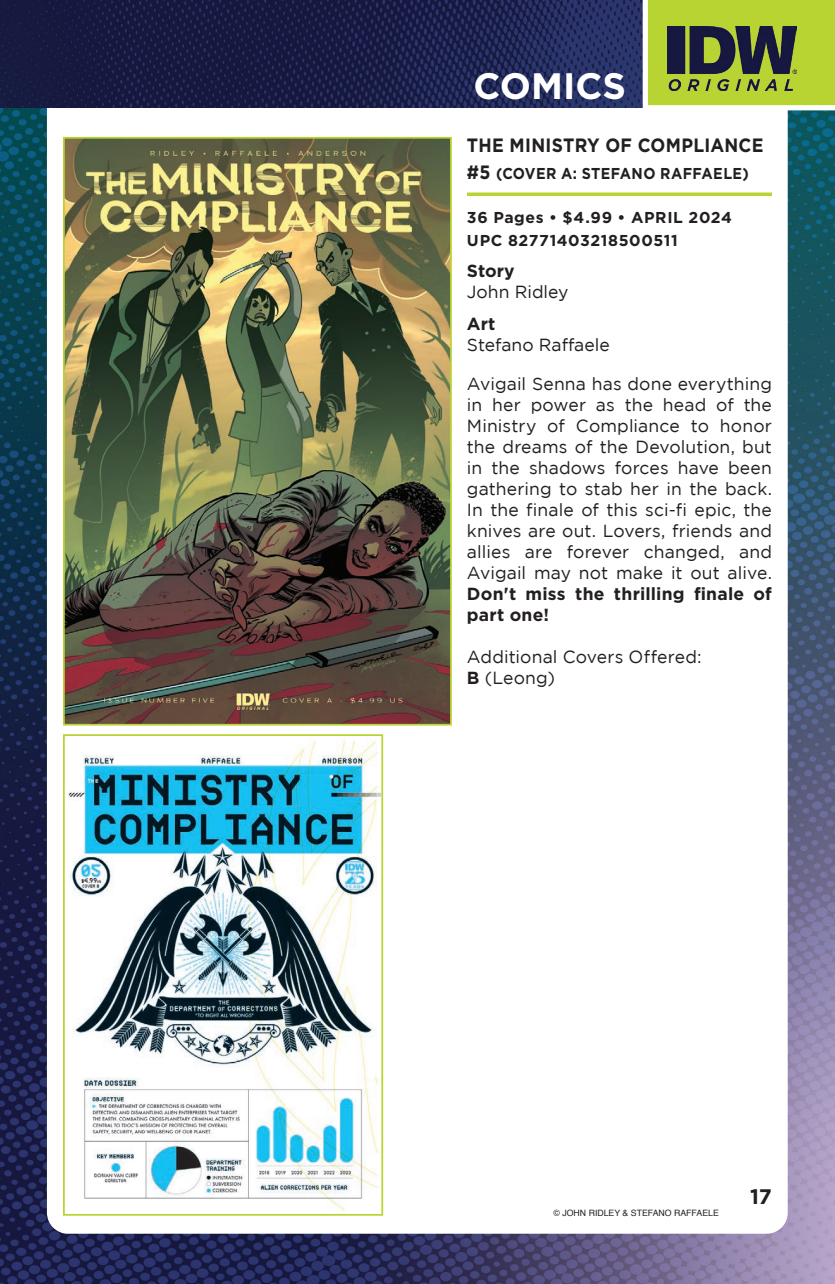
<style>
.page{position:relative;width:835px;height:1284px;background:#fff}
.page>*{position:absolute;margin:0;border:0;box-sizing:border-box;transform-origin:0 0}
.t1{font:700 36.75px "Gotham";color:#fff}
.t2{font:700 21px "Gotham";color:#231f20}
.t3{font:700 19.25px "Gotham";letter-spacing:.015em;color:#231f20;scale:.91 1}
.t4{font:17.5px/21px "Gotham";color:#231f20;text-align:justify}
.t5{font:700 17.5px "Gotham";color:#231f20}
.t6{font:700 15.75px "Gotham";letter-spacing:.035em;color:#231f20}
.t7{font:700 15.75px "Gotham";letter-spacing:.035em;color:#231f20;scale:.91 1}
.t8{font:8.75px "Helvetica";color:#231f20}
.s1{font-size:19.25px}
.s2{font-weight:700}
</style>
<div class="page">
<img style="left:0;top:108px;width:835px;height:1176px">
<div style="left:47px;top:58px;width:740px;height:1175px;background:#fff;border-radius:21px"></div>
<img style="left:0;top:0;width:642px;height:108px">
<svg style="left:642px;top:0;width:193px;height:110px;background:#bed649"></svg>
<svg style="left:467px;top:192px;width:305px;height:4px"></svg>
<img style="left:66px;top:140px;width:383px;height:582px">
<div style="left:63px;top:137px;width:389px;height:588px;border:2px solid #b9d432"></div>
<img style="left:668px;top:26px;width:128px;height:64px">
<img style="left:68px;top:739px;width:312px;height:472px">
<div style="left:63px;top:734px;width:320px;height:481px;border:2px solid #b9d432"></div>
<p class="t1" style="left:473px;top:62px;width:154px">COMICS</p>
<p class="t3" style="left:467px;top:133px;width:327px">THE MINISTRY OF COMPLIANCE</p>
<p class="t7" style="left:467px;top:162px;width:311px"><span class="s1">#5</span> (COVER A: STEFANO RAFFAELE)</p>
<p class="t6" style="left:467px;top:207px;width:267px">36 Pages • $4.99 • APRIL 2024</p>
<p class="t6" style="left:467px;top:230px;width:212px">UPC 82771403218500511</p>
<p class="t5" style="left:467px;top:260px;width:49px">Story</p>
<p class="t4" style="left:467px;top:281px;width:103px">John Ridley</p>
<p class="t5" style="left:467px;top:312px;width:30px">Art</p>
<p class="t4" style="left:467px;top:334px;width:144px">Stefano Raffaele</p>
<p class="t4" style="left:467px;top:373px;width:306px">Avigail Senna has done everything in her power as the head of the Ministry of Compliance to honor the dreams of the Devolution, but in the shadows forces have been gathering to stab her in the back.<br>In the finale of this sci-fi epic, the knives are out. Lovers, friends and allies are forever changed, and Avigail may not make it out alive.<br><span class="s2">Don't miss the thrilling finale of part one!</span></p>
<p class="t4" style="left:467px;top:646px;width:236px">Additional Covers Offered:</p>
<p class="t4" style="left:467px;top:667px;width:90px"><span class="s2">B</span> (Leong)</p>
<p class="t8" style="left:553px;top:1205px;width:167px">© JOHN RIDLEY &amp; STEFANO RAFFAELE</p>
<p class="t2" style="left:750px;top:1182px;width:23px">17</p>
</div>
